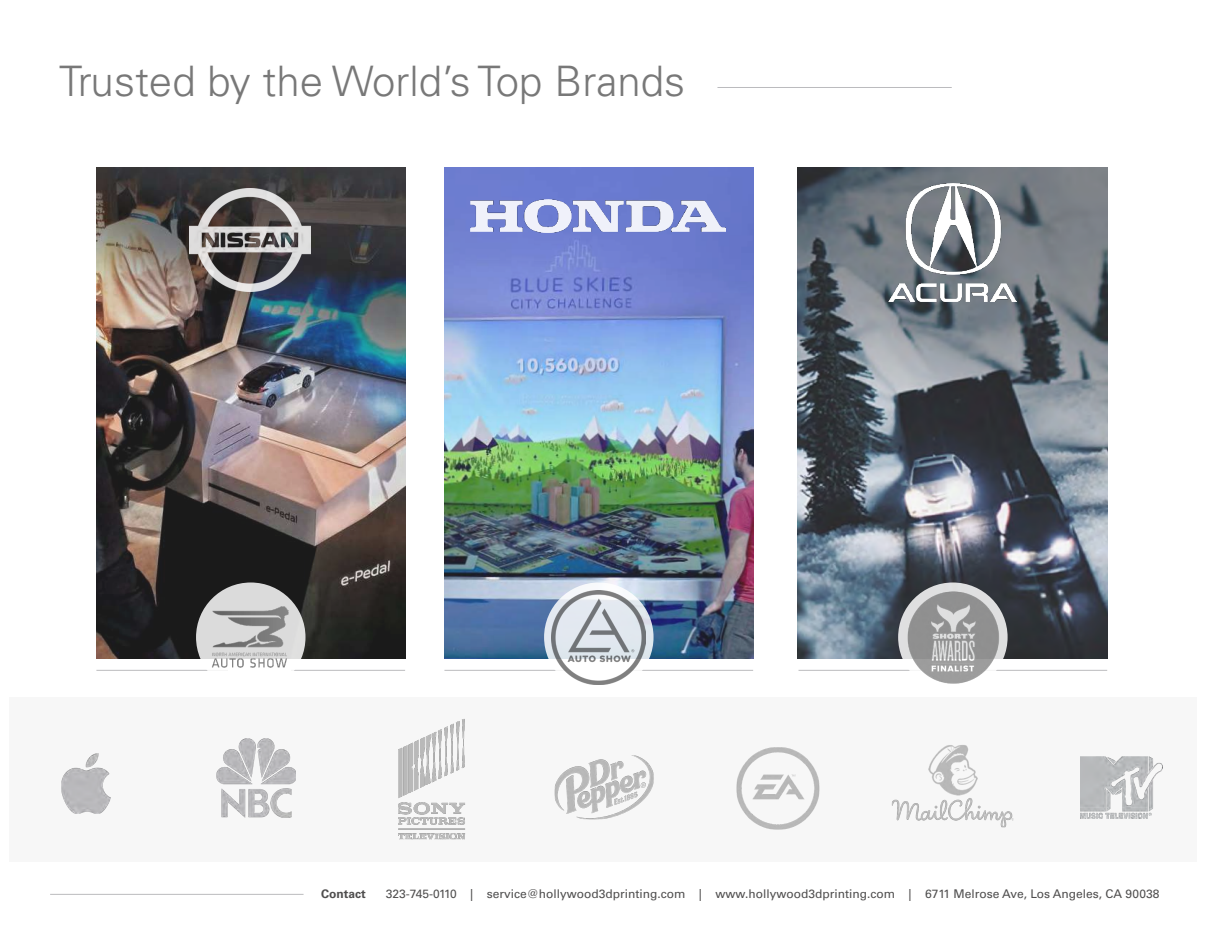
<style>
.page{position:relative;width:1206px;height:936px;background:#fff}
.page>*{position:absolute;margin:0;border:0;box-sizing:border-box;transform-origin:0 0}
.t1{font:300 42px "Univers";color:#787878}
.t2{font:12px "Univers";color:#4f4e4e}
.t3{font:700 12px "Univers";color:#4f4e4e}
</style>
<div class="page">
<div style="left:9px;top:698px;width:1188px;height:164px;background:#f7f7f7"></div>
<hr style="left:96px;top:670px;width:309px;height:1px;background:#bbbbbe">
<hr style="left:444px;top:670px;width:309px;height:1px;background:#bbbbbe">
<hr style="left:799px;top:670px;width:308px;height:1px;background:#bbbbbe">
<hr style="left:717px;top:87px;width:235px;height:1px;background:#bbbbbe">
<img style="left:96px;top:168px;width:309px;height:491px">
<img style="left:444px;top:167px;width:309px;height:492px">
<img style="left:798px;top:167px;width:309px;height:492px">
<svg style="left:544px;top:583px;width:110px;height:109px"></svg>
<svg style="left:898px;top:583px;width:110px;height:109px"></svg>
<svg style="left:196px;top:583px;width:110px;height:109px;fill:#dbdbdb"></svg>
<img style="left:470px;top:200px;width:255px;height:33px">
<img style="left:61px;top:753px;width:50px;height:60px">
<img style="left:216px;top:739px;width:80px;height:79px">
<img style="left:398px;top:719px;width:67px;height:121px">
<img style="left:736px;top:747px;width:83px;height:83px">
<img style="left:891px;top:745px;width:122px;height:83px">
<img style="left:1081px;top:756px;width:81px;height:62px">
<img style="left:554px;top:755px;width:100px;height:65px">
<hr style="left:50px;top:894px;width:254px;height:1px;background:#bbbbbe">
<img style="left:211px;top:598px;width:80px;height:77px">
<img style="left:552px;top:590px;width:93px;height:94px">
<img style="left:906px;top:590px;width:94px;height:94px">
<img style="left:189px;top:188px;width:122px;height:104px">
<img style="left:889px;top:184px;width:127px;height:117px">
<h1 class="t1" style="left:59px;top:56px;width:627px">Trusted by the World’s Top Brands</h1>
<p class="t3" style="left:321px;top:886px;width:46px">Contact</p>
<p class="t2" style="left:386px;top:886px;width:775px">323-745-0110 | service@hollywood3dprinting.com | www.hollywood3dprinting.com | 6711 Melrose Ave, Los Angeles, CA 90038</p>
</div>
